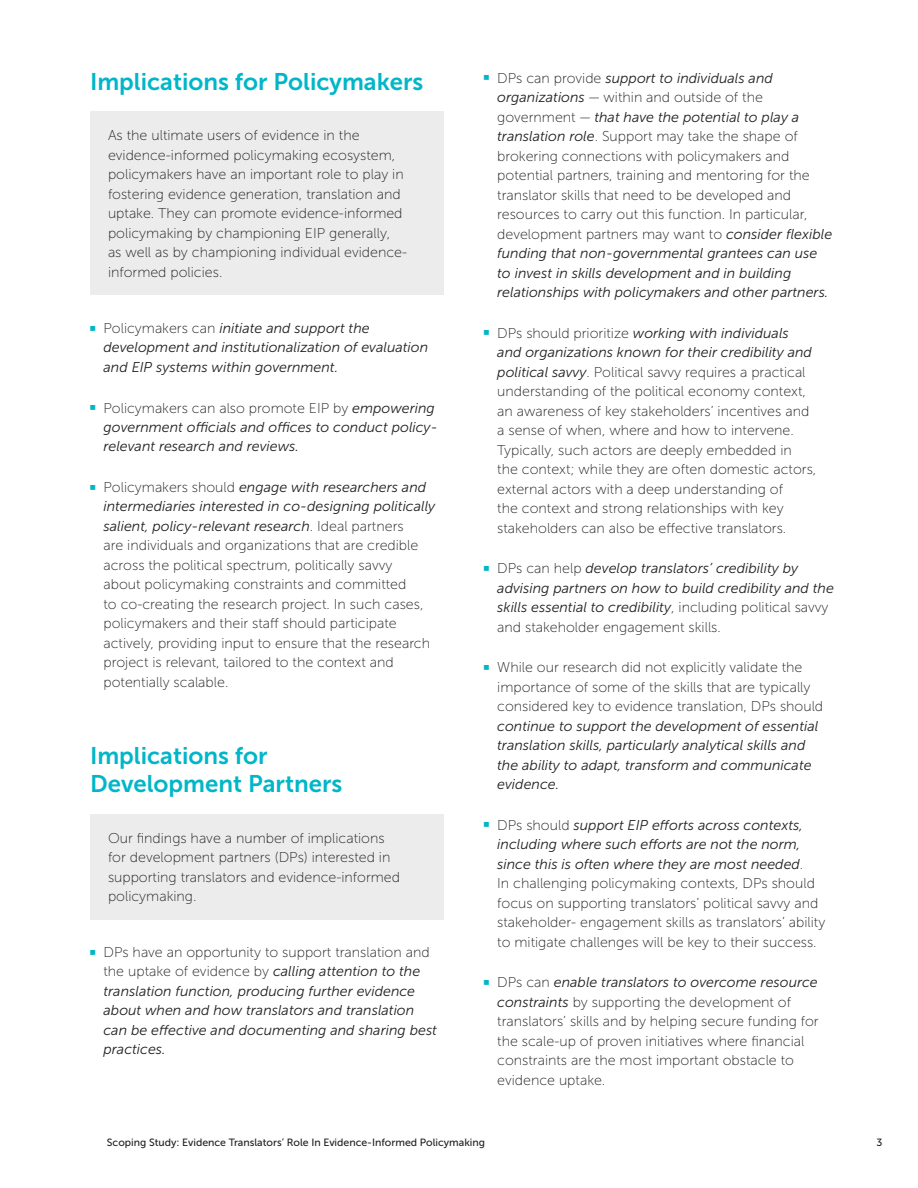
<style>
.page{position:relative;width:918px;height:1188px;background:#fff}
.page>*{position:absolute;margin:0;border:0;box-sizing:border-box;transform-origin:0 0}
.t1{font:24px/28.5px "Museo Sans 700";color:#00b6c8}
.t2{font:14.25px/19.5px "Museo Sans 100";color:#231f20}
.t3{font:italic 14.25px/19.5px "Museo Sans 300";color:#231f20}
.t4{font:10.5px "Museo Sans 500";color:#231f20}
.s1{font-family:"Universal Newswith Comm Pi";font-style:normal;font-size:19.5px;color:#00b6c8}
.s2{font-family:"Museo Sans 100";font-style:normal}
.s3{font-family:"Universal Newswith Comm Pi";font-size:19.5px;color:#00b6c8}
.s4{font-family:"Museo Sans 300";font-style:italic}
</style>
<div class="page">
<div style="left:90px;top:112px;width:353px;height:183px;background:#ececed"></div>
<div style="left:90px;top:814px;width:353px;height:105px;background:#ececed"></div>
<h1 class="t1" style="left:90px;top:67px;width:335px">Implications for Policymakers</h1>
<p class="t2" style="left:108px;top:126px;width:301px">As the ultimate users of evidence in the evidence-informed policymaking ecosystem, policymakers have an important role to play in fostering evidence generation, translation and uptake. They can promote evidence-informed policymaking by championing EIP generally, as well as by championing individual evidence&shy;informed policies.</p>
<p class="t3" style="left:104px;top:318px;width:326px;text-indent:-14px"><span class="s1">▪</span> <span class="s2">Policymakers can</span> initiate and support the development and institutionalization of evaluation and EIP systems within government.</p>
<p class="t2" style="left:90px;top:398px;width:346px"><span class="s3">▪</span> Policymakers can also promote EIP by <span class="s4">empowering</span></p>
<p class="t3" style="left:104px;top:417px;width:336px">government officials and offices to conduct policy&shy;relevant research and reviews.</p>
<p class="t3" style="left:104px;top:477px;width:333px;text-indent:-14px"><span class="s1">▪</span> <span class="s2">Policymakers should</span> engage with researchers and intermediaries interested in co-designing politically salient, policy-relevant research<span class="s2">. Ideal partners</span></p>
<p class="t2" style="left:104px;top:536px;width:328px">are individuals and organizations that are credible across the political spectrum, politically savvy about policymaking constraints and committed<br>to co-creating the research project. In such cases, policymakers and their staff should participate actively, providing input to ensure that the research project is relevant, tailored to the context and potentially scalable.</p>
<h1 class="t1" style="left:90px;top:741px;width:254px">Implications for<br>Development Partners</h1>
<p class="t2" style="left:108px;top:828px;width:294px">Our findings have a number of implications for development partners (DPs) interested in supporting translators and evidence-informed policymaking.</p>
<p class="t2" style="left:90px;top:943px;width:341px;text-align:center"><span class="s3">▪</span> DPs have an opportunity to support translation and the uptake of evidence by <span class="s4">calling attention to the</span></p>
<p class="t3" style="left:104px;top:981px;width:335px">translation function, producing further evidence about when and how translators and translation can be effective and documenting and sharing best practices.</p>
<p class="t3" style="left:484px;top:68px;width:291px"><span class="s1">▪</span> <span class="s2">DPs can provide</span> support to individuals and</p>
<p class="t2" style="left:497px;top:88px;width:267px"><span class="s4">organizations</span> — within and outside of the</p>
<p class="t3" style="left:497px;top:107px;width:304px"><span class="s2">government —</span> that have the potential to play a</p>
<p class="t2" style="left:497px;top:127px;width:336px"><span class="s4">translation role</span>. Support may take the shape of brokering connections with policymakers and potential partners, training and mentoring for the translator skills that need to be developed and resources to carry out this function. In particular, development partners may want to <span class="s4">consider flexible</span></p>
<p class="t3" style="left:497px;top:244px;width:333px">funding that non-governmental grantees can use to invest in skills development and in building relationships with policymakers and other partners.</p>
<p class="t3" style="left:497px;top:323px;width:316px;text-indent:-14px"><span class="s1">▪</span> <span class="s2">DPs should prioritize</span> working with individuals and organizations known for their credibility and</p>
<p class="t2" style="left:497px;top:362px;width:321px"><span class="s4">political savvy</span>. Political savvy requires a practical understanding of the political economy context, an awareness of key stakeholders’ incentives and a sense of when, where and how to intervene.<br>Typically, such actors are deeply embedded in<br>the context; while they are often domestic actors, external actors with a deep understanding of<br>the context and strong relationships with key stakeholders can also be effective translators.</p>
<p class="t3" style="left:497px;top:559px;width:338px;text-indent:-14px"><span class="s1">▪</span> <span class="s2">DPs can help</span> develop translators’ credibility by advising partners on how to build credibility and the skills essential to credibility<span class="s2">, including political savvy</span></p>
<p class="t2" style="left:497px;top:617px;width:225px">and stakeholder engagement skills.</p>
<p class="t2" style="left:497px;top:658px;width:328px;text-indent:-14px"><span class="s3">▪</span> While our research did not explicitly validate the importance of some of the skills that are typically considered key to evidence translation, DPs should</p>
<p class="t3" style="left:497px;top:716px;width:323px">continue to support the development of essential translation skills, particularly analytical skills and the ability to adapt, transform and communicate evidence.</p>
<p class="t3" style="left:497px;top:815px;width:308px;text-indent:-14px"><span class="s1">▪</span> <span class="s2">DPs should</span> support EIP efforts across contexts, including where such efforts are not the norm, since this is often where they are most needed<span class="s2">.</span></p>
<p class="t2" style="left:497px;top:874px;width:330px">In challenging policymaking contexts, DPs should focus on supporting translators’ political savvy and stakeholder- engagement skills as translators’ ability to mitigate challenges will be key to their success.</p>
<p class="t3" style="left:484px;top:973px;width:336px"><span class="s1">▪</span> <span class="s2">DPs can</span> enable translators to overcome resource</p>
<p class="t2" style="left:497px;top:992px;width:323px"><span class="s4">constraints</span> by supporting the development of translators’ skills and by helping secure funding for the scale-up of proven initiatives where financial constraints are the most important obstacle to evidence uptake.</p>
<p class="t4" style="left:107px;top:1137px;width:380px">Scoping Study: Evidence Translators’ Role In Evidence-Informed Policymaking</p>
<p class="t4" style="left:876px;top:1137px;width:7px">3</p>
</div>
